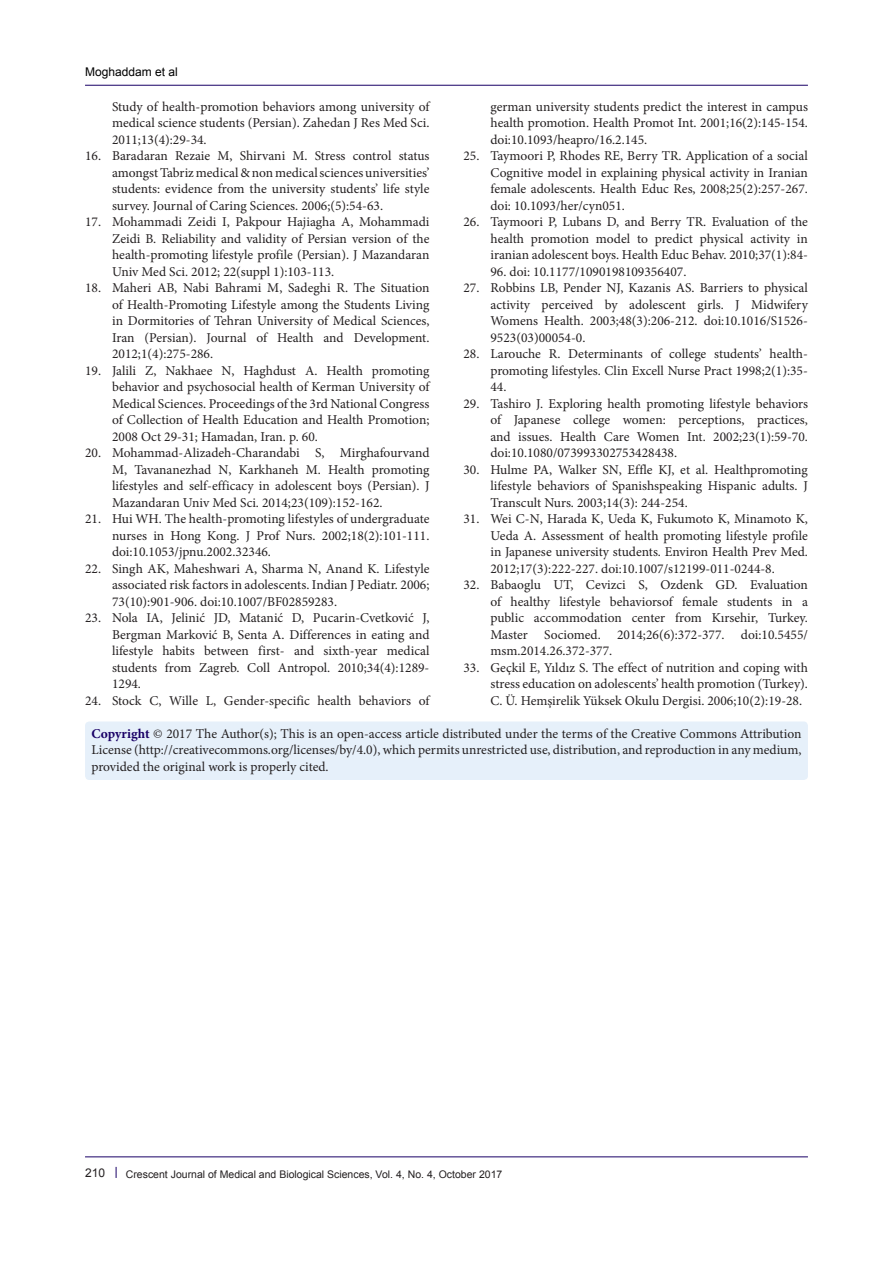
<style>
.page{position:relative;width:893px;height:1263px;background:#fff}
.page>*{position:absolute;margin:0;border:0;box-sizing:border-box;transform-origin:0 0}
.t1{font:13.5px/16.5px "Minion Pro";color:#231f20;text-align:justify}
.t2{font:12px "Arial";color:#000001}
.t3{font:12px "Arial";color:#231f20}
.t4{font:10.5px "Arial";color:#231f20}
.s1{font-weight:700;color:#190066}
</style>
<div class="page">
<hr style="left:85px;top:1156px;width:723px;height:1px;background:#190066">
<hr style="left:85px;top:85px;width:723px;height:1px;background:#190066">
<div style="left:85px;top:721px;width:723px;height:59px;background:#e6f0fa;border-radius:4px"></div>
<p class="t2" style="left:85px;top:64px;width:94px">Moghaddam et al</p>
<p class="t1" style="left:112px;top:98px;width:319px">Study of health-promotion behaviors among university of medical science students (Persian). Zahedan J Res Med Sci.<br>2011;13(4):29-34.</p>
<p class="t1" style="left:112px;top:148px;width:319px;text-indent:-27px">16. Baradaran Rezaie M, Shirvani M. Stress control status amongst Tabriz medical &amp; non medical sciences universities’ students: evidence from the university students’ life style survey. Journal of Caring Sciences. 2006;(5):54-63.</p>
<p class="t1" style="left:112px;top:214px;width:319px;text-indent:-27px">17. Mohammadi Zeidi I, Pakpour Hajiagha A, Mohammadi Zeidi B. Reliability and validity of Persian version of the health-promoting lifestyle profile (Persian). J Mazandaran Univ Med Sci. 2012; 22(suppl 1):103-113.</p>
<p class="t1" style="left:112px;top:280px;width:319px;text-indent:-27px">18. Maheri AB, Nabi Bahrami M, Sadeghi R. The Situation of Health-Promoting Lifestyle among the Students Living in Dormitories of Tehran University of Medical Sciences, Iran (Persian). Journal of Health and Development.<br>2012;1(4):275-286.</p>
<p class="t1" style="left:112px;top:362px;width:319px;text-indent:-27px">19. Jalili Z, Nakhaee N, Haghdust A. Health promoting behavior and psychosocial health of Kerman University of Medical Sciences. Proceedings of the 3rd National Congress of Collection of Health Education and Health Promotion; 2008 Oct 29-31; Hamadan, Iran. p. 60.</p>
<p class="t1" style="left:112px;top:445px;width:319px;text-indent:-27px">20. Mohammad-Alizadeh-Charandabi S, Mirghafourvand M, Tavananezhad N, Karkhaneh M. Health promoting lifestyles and self-efficacy in adolescent boys (Persian). J Mazandaran Univ Med Sci. 2014;23(109):152-162.</p>
<p class="t1" style="left:112px;top:511px;width:319px;text-indent:-27px">21. Hui WH. The health-promoting lifestyles of undergraduate nurses in Hong Kong. J Prof Nurs. 2002;18(2):101-111. doi:10.1053/jpnu.2002.32346.</p>
<p class="t1" style="left:112px;top:560px;width:319px;text-indent:-27px">22. Singh AK, Maheshwari A, Sharma N, Anand K. Lifestyle associated risk factors in adolescents. Indian J Pediatr. 2006; 73(10):901-906. doi:10.1007/BF02859283.</p>
<p class="t1" style="left:112px;top:610px;width:319px;text-indent:-27px">23. Nola IA, Jelinić JD, Matanić D, Pucarin-Cvetković J, Bergman Marković B, Senta A. Differences in eating and lifestyle habits between first- and sixth-year medical students from Zagreb. Coll Antropol. 2010;34(4):1289- 1294.</p>
<p class="t1" style="left:85px;top:692px;width:346px">24. Stock C, Wille L, Gender-specific health behaviors of</p>
<p class="t1" style="left:490px;top:98px;width:319px">german university students predict the interest in campus health promotion. Health Promot Int. 2001;16(2):145-154. doi:10.1093/heapro/16.2.145.</p>
<p class="t1" style="left:490px;top:148px;width:319px;text-indent:-27px">25. Taymoori P, Rhodes RE, Berry TR. Application of a social Cognitive model in explaining physical activity in Iranian female adolescents. Health Educ Res, 2008;25(2):257-267. doi: 10.1093/her/cyn051.</p>
<p class="t1" style="left:490px;top:214px;width:319px;text-indent:-27px">26. Taymoori P, Lubans D, and Berry TR. Evaluation of the health promotion model to predict physical activity in iranian adolescent boys. Health Educ Behav. 2010;37(1):84-</p>
<p class="t1" style="left:490px;top:263px;width:197px">96. doi: 10.1177/1090198109356407.</p>
<p class="t1" style="left:490px;top:280px;width:319px;text-indent:-27px">27. Robbins LB, Pender NJ, Kazanis AS. Barriers to physical activity perceived by adolescent girls. J Midwifery Womens Health. 2003;48(3):206-212. doi:10.1016/S1526- 9523(03)00054-0.</p>
<p class="t1" style="left:490px;top:346px;width:319px;text-indent:-27px">28. Larouche R. Determinants of college students’ health&shy;promoting lifestyles. Clin Excell Nurse Pract 1998;2(1):35- 44.</p>
<p class="t1" style="left:490px;top:395px;width:319px;text-indent:-27px">29. Tashiro J. Exploring health promoting lifestyle behaviors of Japanese college women: perceptions, practices, and issues. Health Care Women Int. 2002;23(1):59-70. doi:10.1080/073993302753428438.</p>
<p class="t1" style="left:490px;top:461px;width:319px;text-indent:-27px">30. Hulme PA, Walker SN, Effle KJ, et al. Healthpromoting lifestyle behaviors of Spanishspeaking Hispanic adults. J Transcult Nurs. 2003;14(3): 244-254.</p>
<p class="t1" style="left:490px;top:511px;width:319px;text-indent:-27px">31. Wei C-N, Harada K, Ueda K, Fukumoto K, Minamoto K, Ueda A. Assessment of health promoting lifestyle profile in Japanese university students. Environ Health Prev Med.<br>2012;17(3):222-227. doi:10.1007/s12199-011-0244-8.</p>
<p class="t1" style="left:490px;top:577px;width:319px;text-indent:-27px">32. Babaoglu UT, Cevizci S, Ozdenk GD. Evaluation of healthy lifestyle behaviorsof female students in a public accommodation center from Kırsehir, Turkey.<br>Master Sociomed. 2014;26(6):372-377. doi:10.5455/ msm.2014.26.372-377.</p>
<p class="t1" style="left:490px;top:659px;width:319px;text-indent:-27px">33. Geçkil E, Yıldız S. The effect of nutrition and coping with stress education on adolescents’ health promotion (Turkey).<br>C. Ü. Hemşirelik Yüksek Okulu Dergisi. 2006;10(2):19-28.</p>
<p class="t1" style="left:91px;top:725px;width:712px"><span class="s1">Copyright</span> © 2017 The Author(s); This is an open-access article distributed under the terms of the Creative Commons Attribution License (http://creativecommons.org/licenses/by/4.0), which permits unrestricted use, distribution, and reproduction in any medium, provided the original work is properly cited.</p>
<p class="t3" style="left:85px;top:1164px;width:22px">210</p>
<p class="t4" style="left:126px;top:1167px;width:378px">Crescent Journal of Medical and Biological Sciences, Vol. 4, No. 4, October 2017</p>
</div>
